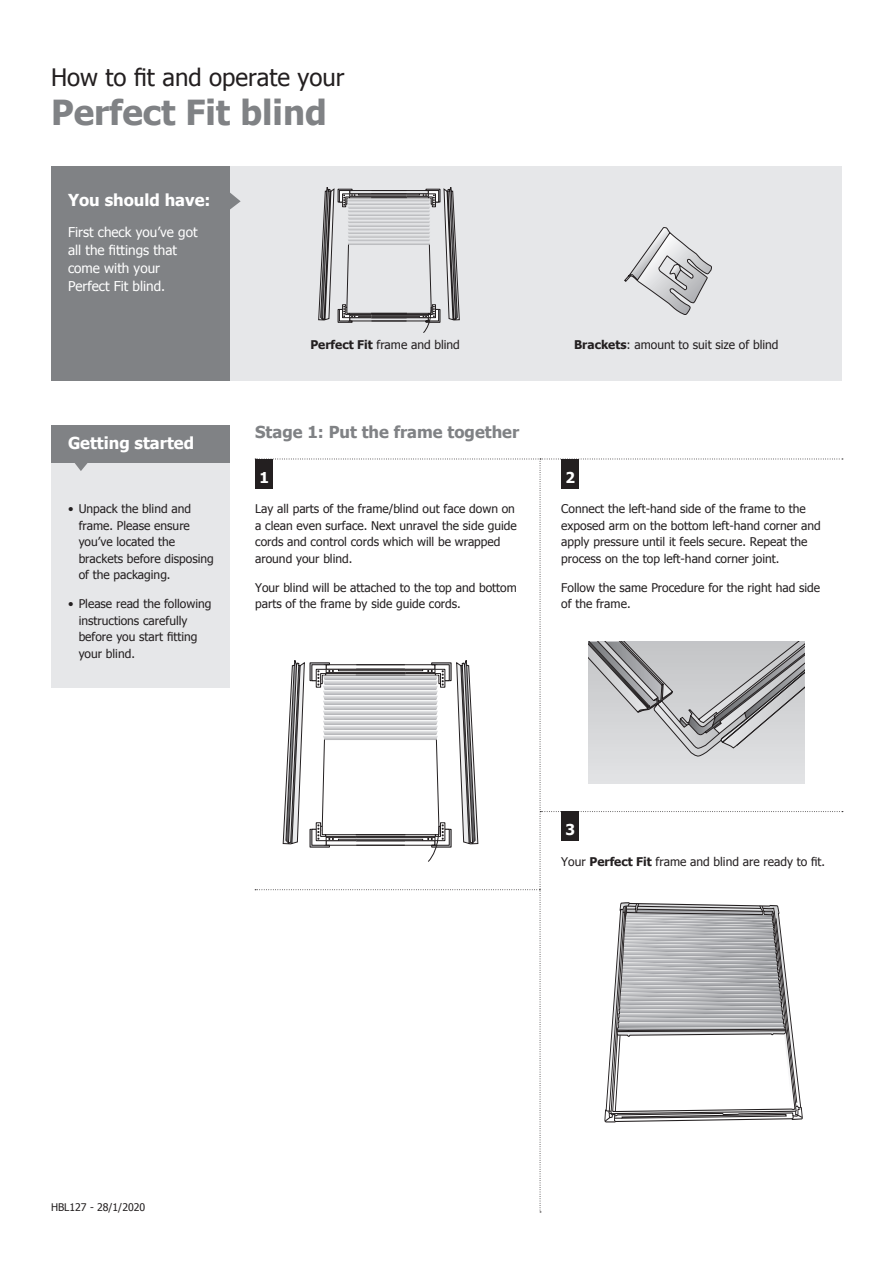
<style>
.page{position:relative;width:893px;height:1263px;background:#fff}
.page>*{position:absolute;margin:0;border:0;box-sizing:border-box;transform-origin:0 0}
.t1{font:700 34.5px "Tahoma";color:#808285}
.t2{font:24px "Tahoma";color:#231f20}
.t3{font:700 16.5px "Tahoma";color:#fff}
.t4{font:700 16.5px "Tahoma";color:#808285}
.t5{font:700 15px "Tahoma";color:#fff}
.t6{font:13.5px/18px "Tahoma";color:#fff}
.t7{font:12px/16.5px "Tahoma";color:#231f20}
.t8{font:10.5px "Tahoma";color:#231f20}
.s1{font-weight:700}
</style>
<div class="page">
<div style="left:230px;top:167px;width:612px;height:214px;background:#e6e7e9"></div>
<div style="left:51px;top:167px;width:179px;height:214px;background:#808285"></div>
<svg style="left:230px;top:192px;width:11px;height:18px"></svg>
<svg style="left:318px;top:187px;width:142px;height:146px"></svg>
<svg style="left:624px;top:227px;width:88px;height:88px"></svg>
<div style="left:51px;top:433px;width:179px;height:254px;background:#e6e7e9"></div>
<div style="left:51px;top:425px;width:179px;height:38px;background:#808285"></div>
<svg style="left:75px;top:463px;width:13px;height:8px"></svg>
<svg style="left:255px;top:459px;width:588px;height:753px"></svg>
<h2 class="t2" style="left:51px;top:62px;width:295px">How to fit and operate your</h2>
<h1 class="t1" style="left:51px;top:99px;width:277px">Perfect Fit blind</h1>
<h3 class="t3" style="left:68px;top:193px;width:144px">You should have:</h3>
<p class="t6" style="left:68px;top:222px;width:131px">First check you’ve got all the fittings that come with your<br>Perfect Fit blind.</p>
<h3 class="t3" style="left:68px;top:437px;width:128px">Getting started</h3>
<p class="t7" style="left:79px;top:500px;width:137px;text-indent:-11px">• Unpack the blind and frame. Please ensure you’ve located the brackets before disposing of the packaging.</p>
<p class="t7" style="left:79px;top:595px;width:134px;text-indent:-11px">• Please read the following instructions carefully before you start fitting your blind.</p>
<p class="t7" style="left:310px;top:336px;width:151px"><span class="s1">Perfect Fit</span> frame and blind</p>
<h3 class="t4" style="left:255px;top:425px;width:266px">Stage 1: Put the frame together</h3>
<p class="t5" style="left:259px;top:471px;width:11px">1</p>
<p class="t7" style="left:255px;top:500px;width:263px">Lay all parts of the frame/blind out face down on a clean even surface. Next unravel the side guide cords and control cords which will be wrapped around your blind.</p>
<p class="t7" style="left:255px;top:579px;width:263px">Your blind will be attached to the top and bottom parts of the frame by side guide cords.</p>
<p class="t7" style="left:574px;top:336px;width:206px"><span class="s1">Brackets</span>: amount to suit size of blind</p>
<p class="t5" style="left:566px;top:471px;width:11px">2</p>
<p class="t7" style="left:561px;top:500px;width:261px">Connect the left-hand side of the frame to the exposed arm on the bottom left-hand corner and apply pressure until it feels secure. Repeat the process on the top left-hand corner joint.</p>
<p class="t7" style="left:561px;top:579px;width:260px">Follow the same Procedure for the right had side of the frame.</p>
<p class="t5" style="left:566px;top:823px;width:11px">3</p>
<p class="t7" style="left:561px;top:853px;width:265px">Your <span class="s1">Perfect Fit</span> frame and blind are ready to fit.</p>
<p class="t8" style="left:51px;top:1200px;width:96px">HBL127 - 28/1/2020</p>
</div>
